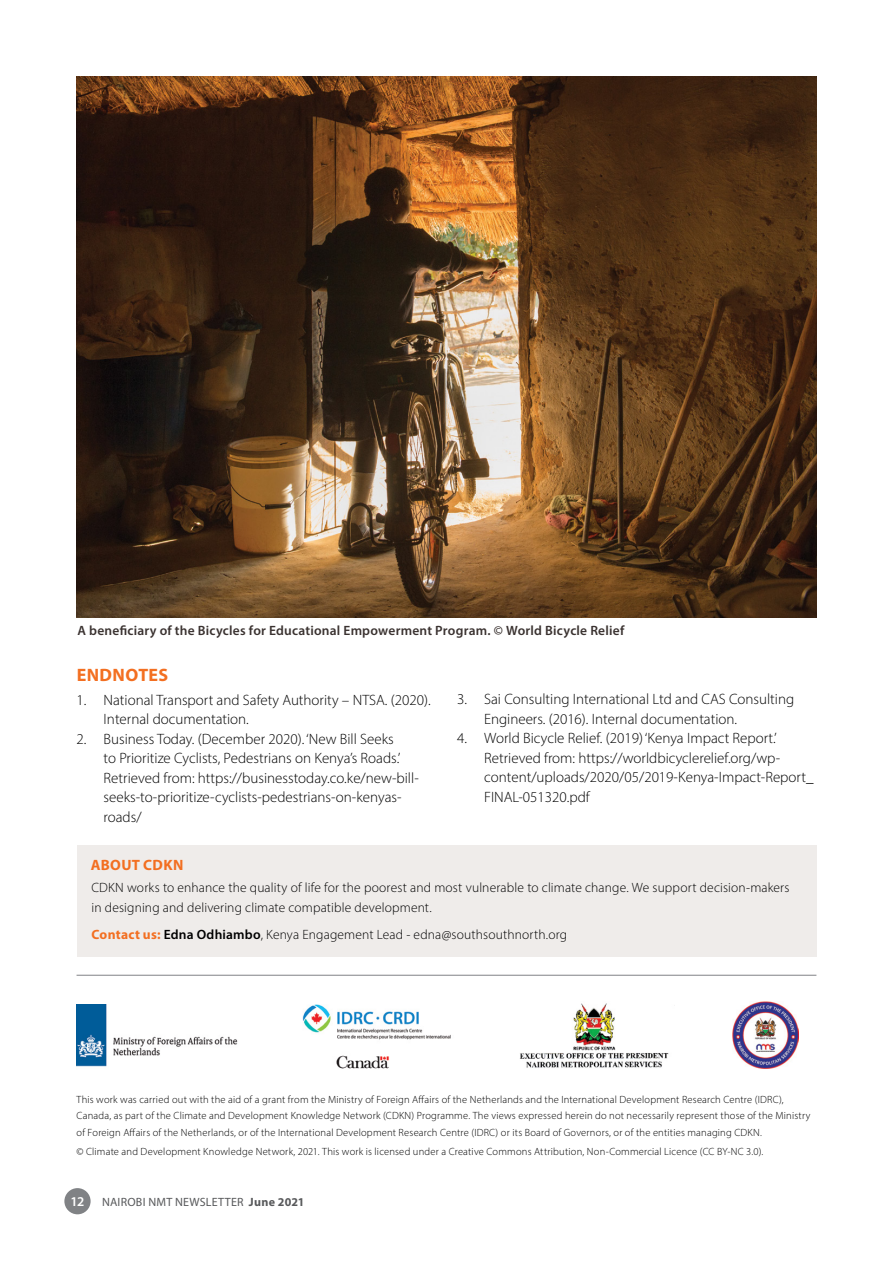
<style>
.page{position:relative;width:893px;height:1263px;background:#fff}
.page>*{position:absolute;margin:0;border:0;box-sizing:border-box;transform-origin:0 0}
.t1{font:700 18px "Myriad Pro";letter-spacing:.02em;color:#f36f21}
.t2{font:300 15px/19.5px "Myriad Pro";color:#000}
.t3{font:700 15px "Myriad Pro";letter-spacing:.02em;color:#f36f21}
.t4{font:300 13.5px/19.5px "Myriad Pro";letter-spacing:.01em;color:#000}
.t5{font:600 13.5px "Myriad Pro";letter-spacing:.015em;color:#3a3230}
.t6{font:600 13.5px "Myriad Pro";color:#fff}
.t7{font:12px "Myriad Pro";letter-spacing:.02em;color:#58595b}
.t8{font:300 10.5px/16.5px "Myriad Pro";letter-spacing:.02em;color:#000}
.s1{font-weight:700;color:#f36f21}
.s2{font-weight:600}
.s3{font-weight:700}
</style>
<div class="page">
<div style="left:64px;top:1188px;width:27px;height:26px;background:#808285;border-radius:50%"></div>
<div style="left:77px;top:845px;width:739px;height:111px;background:#efecea"></div>
<img style="left:76px;top:1004px;width:162px;height:63px">
<img style="left:302px;top:1004px;width:149px;height:65px">
<hr style="left:77px;top:975px;width:739px;height:1px;background:#808285">
<img style="left:732px;top:1002px;width:67px;height:66px">
<img style="left:76px;top:77px;width:740px;height:540px">
<img style="left:520px;top:1003px;width:149px;height:65px">
<p class="t5" style="left:77px;top:621px;width:548px">A beneficiary of the Bicycles for Educational Empowerment Program. © World Bicycle Relief</p>
<h1 class="t1" style="left:77px;top:663px;width:93px">ENDNOTES</h1>
<h2 class="t2" style="left:104px;top:690px;width:329px;text-indent:-27px">1. National Transport and Safety Authority – NTSA. (2020).<br>Internal documentation.</h2>
<p class="t2" style="left:104px;top:729px;width:317px;text-indent:-27px">2. Business Today. (December 2020). ‘New Bill Seeks<br>to Prioritize Cyclists, Pedestrians on Kenya’s Roads.’ Retrieved from: https://businesstoday.co.ke/new-bill&shy;seeks-to-prioritize-cyclists-pedestrians-on-kenyas&shy;roads/</p>
<h2 class="t3" style="left:91px;top:855px;width:94px">ABOUT CDKN</h2>
<h2 class="t2" style="left:484px;top:689px;width:312px;text-indent:-27px">3. Sai Consulting International Ltd and CAS Consulting<br>Engineers. (2016). Internal documentation.</h2>
<h2 class="t2" style="left:484px;top:728px;width:331px;text-indent:-27px">4. World Bicycle Relief. (2019) ‘Kenya Impact Report.’ Retrieved from: https://worldbicyclerelief.org/wp&shy;content/uploads/2020/05/2019-Kenya-Impact-Report_ FINAL-051320.pdf</h2>
<p class="t4" style="left:92px;top:878px;width:699px">CDKN works to enhance the quality of life for the poorest and most vulnerable to climate change. We support decision-makers in designing and delivering climate compatible development.</p>
<p class="t4" style="left:92px;top:925px;width:477px"><span class="s1">Contact us:</span> <span class="s2">Edna Odhiambo</span>, Kenya Engagement Lead - edna@southsouthnorth.org</p>
<p class="t8" style="left:76px;top:1091px;width:735px">This work was carried out with the aid of a grant from the Ministry of Foreign Affairs of the Netherlands and the International Development Research Centre (IDRC),<br>Canada, as part of the Climate and Development Knowledge Network (CDKN) Programme. The views expressed herein do not necessarily represent those of the Ministry of Foreign Affairs of the Netherlands, or of the International Development Research Centre (IDRC) or its Board of Governors, or of the entities managing CDKN.</p>
<p class="t8" style="left:76px;top:1143px;width:688px">© Climate and Development Knowledge Network, 2021. This work is licensed under a Creative Commons Attribution, Non-Commercial Licence (CC BY-NC 3.0).</p>
<p class="t6" style="left:71px;top:1193px;width:15px">12</p>
<p class="t7" style="left:102px;top:1194px;width:204px">NAIROBI NMT NEWSLETTER <span class="s3">June 2021</span></p>
</div>
